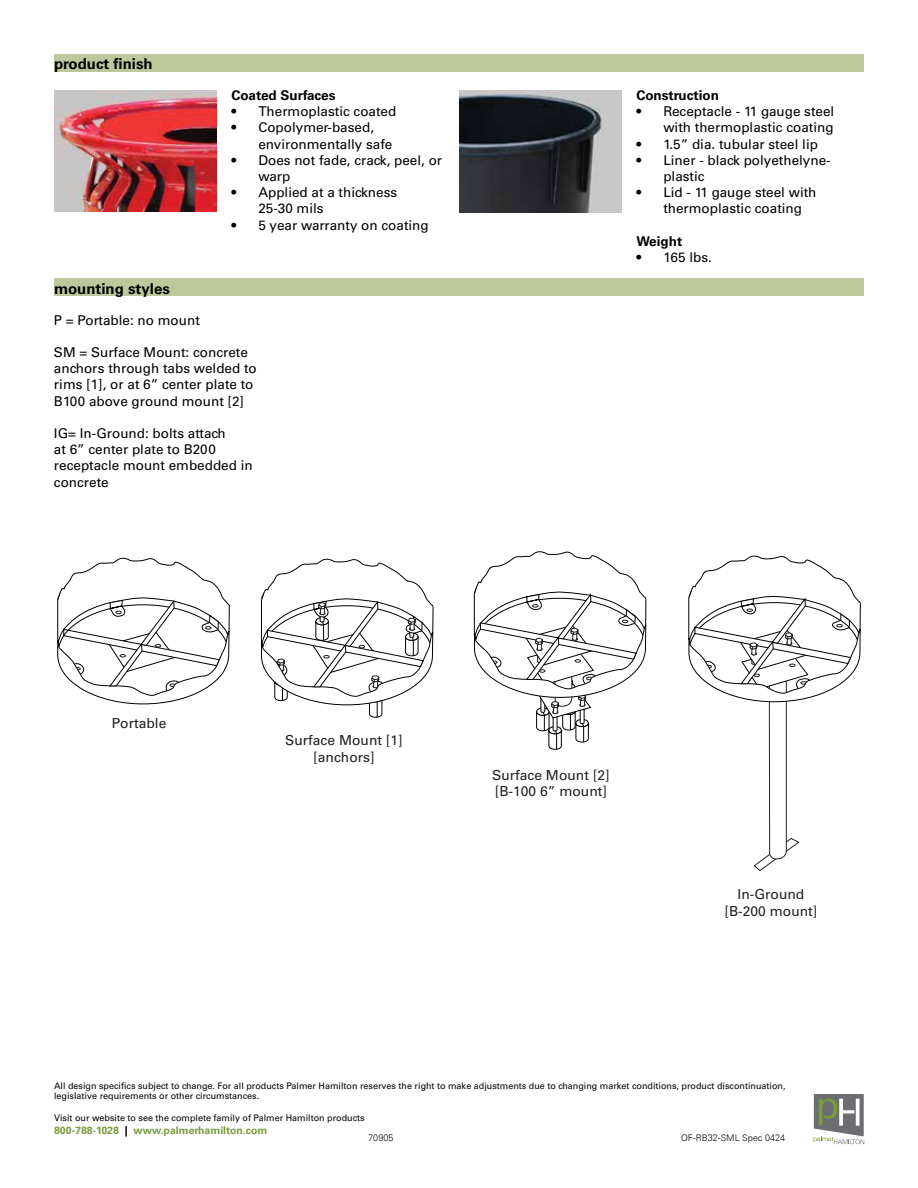
<style>
.page{position:relative;width:918px;height:1188px;background:#fff}
.page>*{position:absolute;margin:0;border:0;box-sizing:border-box;transform-origin:0 0}
.t1{font:700 15px "Univers LT Std";color:#000}
.t2{font:13.8px/16.6px "Univers LT Std";color:#231f20;text-align:center}
.t3{font:13.5px/16.2px "Univers LT Std";color:#000}
.t4{font:700 13.5px "Univers LT Std";color:#000}
.t5{font:700 10.5px "Univers LT Std";color:#799b3d}
.t6{font:9px/10.8px "Univers LT Std";color:#000}
.t7{font:300 9px "Univers Next Pro";color:#000}
.s1{font-weight:900;color:#000}
</style>
<div class="page">
<svg style="left:814px;top:1094px;width:50px;height:50px"></svg>
<img style="left:55px;top:90px;width:161px;height:121px">
<div style="left:54px;top:54px;width:810px;height:18px;background:#bdc89c"></div>
<div style="left:54px;top:278px;width:810px;height:18px;background:#bdc89c"></div>
<img style="left:459px;top:90px;width:162px;height:122px">
<svg style="left:261px;top:558px;width:173px;height:160px"></svg>
<svg style="left:57px;top:557px;width:173px;height:148px"></svg>
<svg style="left:473px;top:551px;width:174px;height:199px"></svg>
<svg style="left:688px;top:555px;width:173px;height:316px"></svg>
<p class="t1" style="left:54px;top:55px;width:100px">product finish</p>
<p class="t1" style="left:54px;top:280px;width:117px">mounting styles</p>
<p class="t4" style="left:231px;top:87px;width:106px">Coated Surfaces</p>
<p class="t3" style="left:231px;top:103px;width:167px">• Thermoplastic coated</p>
<p class="t3" style="left:258px;top:120px;width:136px;text-indent:-27px">• Copolymer-based, environmentally safe</p>
<p class="t3" style="left:258px;top:152px;width:185px;text-indent:-27px">• Does not fade, crack, peel, or warp</p>
<p class="t3" style="left:258px;top:184px;width:140px;text-indent:-27px">• Applied at a thickness<br>25-30 mils</p>
<p class="t3" style="left:231px;top:217px;width:199px">• 5 year warranty on coating</p>
<p class="t3" style="left:54px;top:312px;width:147px">P = Portable: no mount</p>
<p class="t3" style="left:54px;top:344px;width:204px">SM = Surface Mount: concrete anchors through tabs welded to rims [1], or at 6” center plate to<br>B100 above ground mount [2]</p>
<p class="t3" style="left:54px;top:425px;width:200px">IG= In-Ground: bolts attach<br>at 6” center plate to B200 receptacle mount embedded in concrete</p>
<p class="t4" style="left:636px;top:87px;width:84px">Construction</p>
<p class="t3" style="left:636px;top:103px;width:199px;text-align:right">• Receptacle - 11 gauge steel with thermoplastic coating</p>
<p class="t3" style="left:636px;top:136px;width:183px">• 1.5” dia. tubular steel lip</p>
<p class="t3" style="left:663px;top:152px;width:169px;text-indent:-27px">• Liner - black polyethelyne&shy;plastic</p>
<p class="t3" style="left:663px;top:184px;width:155px;text-indent:-27px">• Lid - 11 gauge steel with thermoplastic coating</p>
<p class="t4" style="left:636px;top:233px;width:47px">Weight</p>
<p class="t3" style="left:636px;top:249px;width:77px">• 165 lbs.</p>
<p class="t2" style="left:112px;top:715px;width:56px">Portable</p>
<p class="t2" style="left:285px;top:732px;width:119px">Surface Mount [1] [anchors]</p>
<p class="t2" style="left:492px;top:767px;width:119px;text-align:left">Surface Mount [2] [B-100 6” mount]</p>
<p class="t2" style="left:724px;top:886px;width:95px">In-Ground [B-200 mount]</p>
<p class="t6" style="left:54px;top:1080px;width:733px">All design specifics subject to change. For all products Palmer Hamilton reserves the right to make adjustments due to changing market conditions, product discontinuation, legislative requirements or other circumstances.</p>
<p class="t6" style="left:54px;top:1112px;width:312px">Visit our website to see the complete family of Palmer Hamilton products</p>
<p class="t5" style="left:54px;top:1124px;width:215px">800-788-1028 <span class="s1">|</span> www.palmerhamilton.com</p>
<p class="t7" style="left:368px;top:1132px;width:27px">70905</p>
<p class="t7" style="left:681px;top:1132px;width:106px">OF-RB32-SML Spec 0424</p>
</div>
